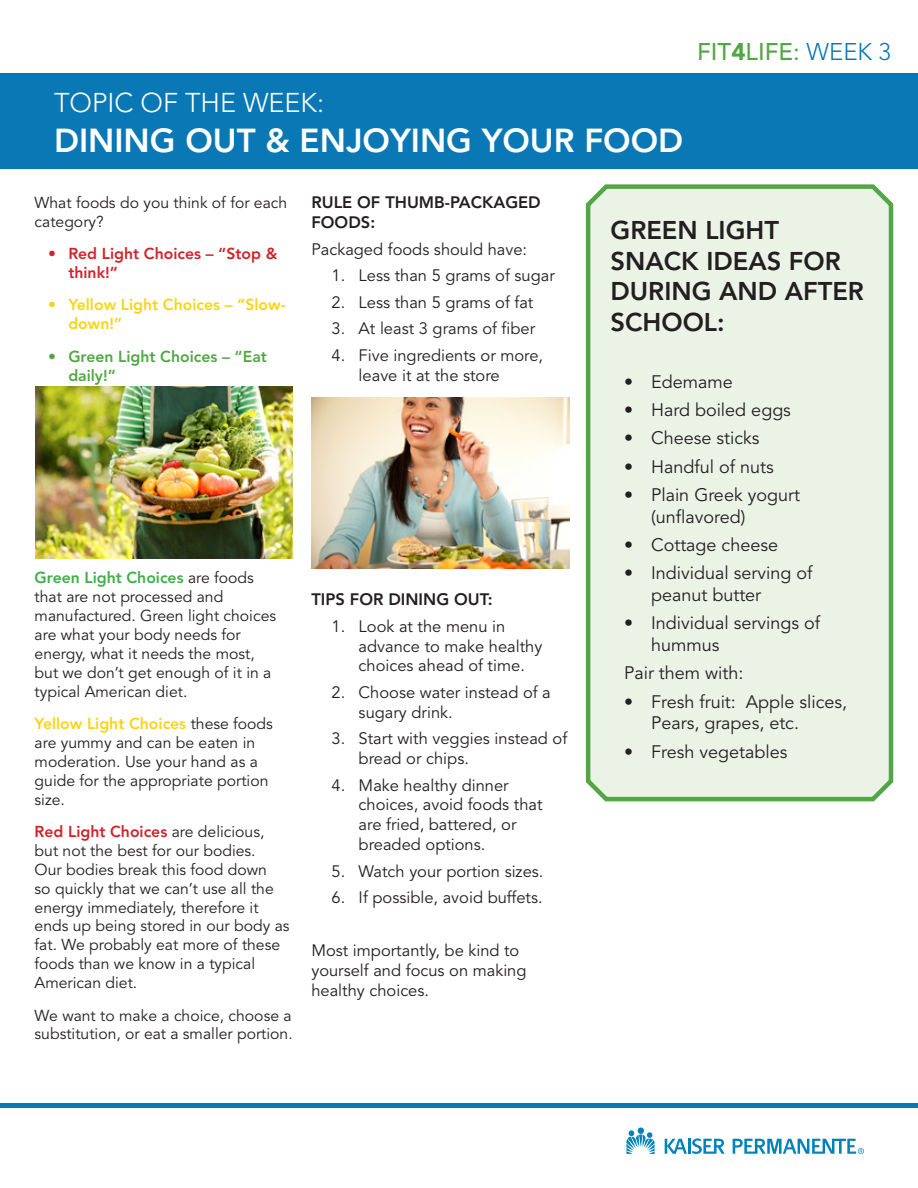
<style>
.page{position:relative;width:918px;height:1188px;background:#fff}
.page>*{position:absolute;margin:0;border:0;box-sizing:border-box;transform-origin:0 0}
.t1{font:800 33px "Avenir LT Std";color:#fff}
.t2{font:300 27px "Avenir LT Std";color:#fff}
.t3{font:800 25.5px/30.6px "Avenir LT Std";color:#231f20}
.t4{font:500 24px "Avenir LT Std";color:#52a645}
.t5{font:18px/21.6px "Avenir LT Std";color:#231f20}
.t6{font:16.5px/19.8px "Avenir LT Std";color:#231f20}
.t7{font:800 16.5px/19.8px "Avenir LT Std";color:#231f20}
.t8{font:15.75px/18.9px "Avenir LT Std";color:#231f20}
.t9{font:800 15.75px/18.9px "Avenir LT Std";color:#fcd314}
.t10{font:800 15.75px/18.9px "Avenir LT Std";color:#d1232a}
.t11{font:800 15.75px/18.9px "Avenir LT Std";color:#52a645}
.s1{font-weight:900}
.s2{font-weight:400}
.s3{font-weight:300;color:#0978b5}
.s4{font-weight:800;color:#40ae49}
.s5{font-weight:800;color:#fcd314}
.s6{font-weight:800;color:#d1232a}
</style>
<div class="page">
<hr style="left:0;top:1104px;width:918px;height:4px;background:#0978b5">
<div style="left:0;top:74px;width:918px;height:95px;background:#0978b5"></div>
<svg style="left:626px;top:1128px;width:29px;height:26px"></svg>
<svg style="left:665px;top:1138px;width:60px;height:16px"></svg>
<svg style="left:733px;top:1139px;width:131px;height:15px"></svg>
<div style="left:585px;top:184px;width:309px;height:618px;background:#ebf3e6"></div>
<img style="left:35px;top:386px;width:258px;height:172px">
<img style="left:312px;top:397px;width:258px;height:171px">
<p class="t2" style="left:54px;top:87px;width:272px">TOPIC OF THE WEEK:</p>
<p class="t1" style="left:54px;top:121px;width:631px">DINING OUT &amp; ENJOYING YOUR FOOD</p>
<p class="t4" style="left:697px;top:38px;width:195px">FIT<span class="s1">4</span>LIFE<span class="s2">:</span> <span class="s3">WEEK 3</span></p>
<p class="t8" style="left:35px;top:193px;width:254px">What foods do you think of for each category?</p>
<p class="t10" style="left:68px;top:244px;width:211px;text-indent:-20px">• Red Light Choices – “Stop &amp; think!”</p>
<p class="t9" style="left:68px;top:296px;width:219px;text-indent:-20px">• Yellow Light Choices – “Slow&shy;down!”</p>
<p class="t11" style="left:68px;top:347px;width:200px;text-indent:-20px">• Green Light Choices – “Eat daily!”</p>
<p class="t7" style="left:311px;top:193px;width:231px">RULE OF THUMB-PACKAGED<br>FOODS:</p>
<p class="t6" style="left:311px;top:240px;width:217px">Packaged foods should have:</p>
<p class="t6" style="left:332px;top:266px;width:225px">1. Less than 5 grams of sugar</p>
<p class="t6" style="left:332px;top:293px;width:203px">2. Less than 5 grams of fat</p>
<p class="t6" style="left:332px;top:319px;width:205px">3. At least 3 grams of fiber</p>
<p class="t6" style="left:359px;top:346px;width:186px;text-indent:-27px">4. Five ingredients or more, leave it at the store</p>
<p class="t8" style="left:35px;top:569px;width:243px"><span class="s4">Green Light Choices</span> are foods that are not processed and manufactured. Green light choices are what your body needs for energy, what it needs the most, but we don’t get enough of it in a typical American diet.</p>
<p class="t8" style="left:35px;top:714px;width:240px"><span class="s5">Yellow Light Choices</span> these foods are yummy and can be eaten in moderation. Use your hand as a guide for the appropriate portion size.</p>
<p class="t8" style="left:35px;top:822px;width:256px"><span class="s6">Red Light Choices</span> are delicious, but not the best for our bodies.<br>Our bodies break this food down<br>so quickly that we can’t use all the energy immediately, therefore it ends up being stored in our body as fat. We probably eat more of these foods than we know in a typical<br>American diet.</p>
<p class="t8" style="left:35px;top:1006px;width:260px">We want to make a choice, choose a substitution, or eat a smaller portion.</p>
<p class="t7" style="left:311px;top:590px;width:183px">TIPS FOR DINING OUT:</p>
<p class="t6" style="left:359px;top:617px;width:185px;text-indent:-27px">1. Look at the menu in advance to make healthy choices ahead of time.</p>
<p class="t6" style="left:359px;top:683px;width:194px;text-indent:-27px">2. Choose water instead of a sugary drink.</p>
<p class="t6" style="left:359px;top:729px;width:210px;text-indent:-27px">3. Start with veggies instead of bread or chips.</p>
<p class="t6" style="left:359px;top:776px;width:185px;text-indent:-27px">4. Make healthy dinner choices, avoid foods that are fried, battered, or breaded options.</p>
<p class="t6" style="left:332px;top:862px;width:213px">5. Watch your portion sizes.</p>
<p class="t6" style="left:332px;top:888px;width:213px">6. If possible, avoid buffets.</p>
<p class="t6" style="left:311px;top:941px;width:217px">Most importantly, be kind to yourself and focus on making healthy choices.</p>
<p class="t3" style="left:611px;top:215px;width:255px">GREEN LIGHT<br>SNACK IDEAS FOR<br>DURING AND AFTER<br>SCHOOL:</p>
<p class="t5" style="left:624px;top:371px;width:110px">• Edemame</p>
<p class="t5" style="left:624px;top:400px;width:168px">• Hard boiled eggs</p>
<p class="t5" style="left:624px;top:428px;width:137px">• Cheese sticks</p>
<p class="t5" style="left:624px;top:456px;width:151px">• Handful of nuts</p>
<p class="t5" style="left:651px;top:485px;width:150px;text-indent:-27px">• Plain Greek yogurt (unflavored)</p>
<p class="t5" style="left:624px;top:535px;width:156px">• Cottage cheese</p>
<p class="t5" style="left:651px;top:563px;width:163px;text-indent:-27px">• Individual serving of peanut butter</p>
<p class="t5" style="left:651px;top:613px;width:171px;text-indent:-27px">• Individual servings of hummus</p>
<p class="t5" style="left:624px;top:663px;width:121px">Pair them with:</p>
<p class="t5" style="left:651px;top:691px;width:198px;text-indent:-27px">• Fresh fruit: Apple slices,<br>Pears, grapes, etc.</p>
<p class="t5" style="left:624px;top:741px;width:165px">• Fresh vegetables</p>
</div>
